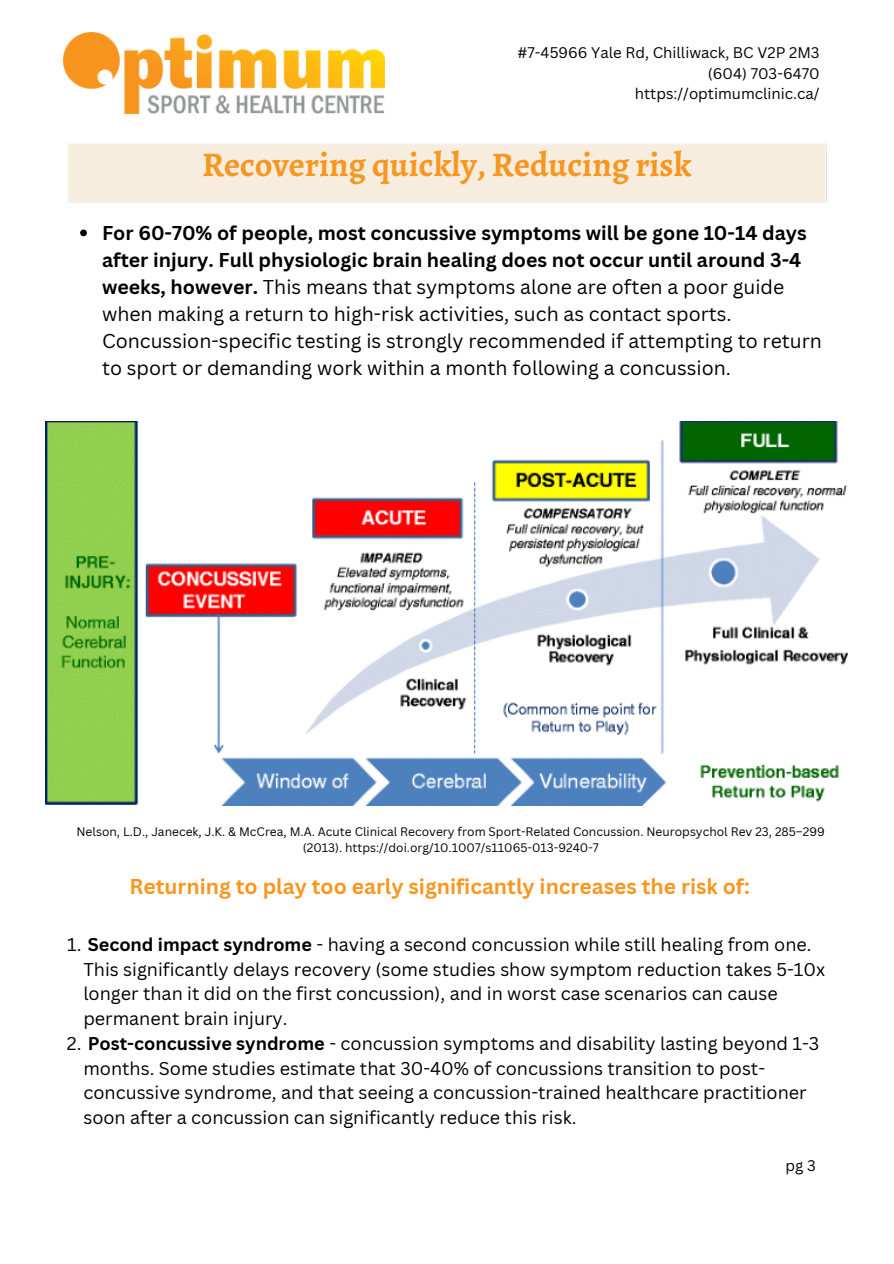
<style>
.page{position:relative;width:894px;height:1264px;background:#fff}
.page>*{position:absolute;margin:0;border:0;box-sizing:border-box;transform-origin:0 0}
.t1{font:700 34.5px "Alegreya";color:#f89720}
.t2{font:700 21px "Canva Sans";color:#f89720}
.t3{font:19.5px/27px "Canva Sans";color:#000}
.t4{font:18px/24.8px "Canva Sans";color:#000}
.t5{font:15px/20.2px "Canva Sans";color:#000;text-align:right}
.t6{font:12px/16px "Canva Sans";color:#000;text-align:center}
.s1{font-weight:700}
</style>
<div class="page">
<div style="left:67px;top:143px;width:759px;height:59px;background:#f6eddf"></div>
<hr style="left:67px;top:144px;width:1px;height:58px;background:#fff">
<hr style="left:825px;top:144px;width:1px;height:58px;background:#fff">
<hr style="left:67px;top:143px;width:759px;height:1px;background:#fff">
<img style="left:63px;top:32px;width:321px;height:81px">
<img style="left:46px;top:421px;width:801px;height:384px">
<svg style="left:80px;top:229px;width:7px;height:7px"></svg>
<p class="t5" style="left:517px;top:42px;width:303px">#7-45966 Yale Rd, Chilliwack, BC V2P 2M3 (604) 703-6470<br>https://optimumclinic.ca/</p>
<h1 class="t1" style="left:202px;top:141px;width:491px">Recovering quickly, Reducing risk</h1>
<p class="t3" style="left:102px;top:218px;width:721px"><span class="s1">For 60-70% of people, most concussive symptoms will be gone 10-14 days after injury. Full physiologic brain healing does not occur until around 3-4 weeks, however.</span> This means that symptoms alone are often a poor guide when making a return to high-risk activities, such as contact sports.<br>Concussion-specific testing is strongly recommended if attempting to return to sport or demanding work within a month following a concussion.</p>
<p class="t6" style="left:76px;top:823px;width:749px">Nelson, L.D., Janecek, J.K. &amp; McCrea, M.A. Acute Clinical Recovery from Sport-Related Concussion. Neuropsychol Rev 23, 285–299 (2013). https://doi.org/10.1007/s11065-013-9240-7</p>
<p class="t2" style="left:129px;top:872px;width:622px">Returning to play too early significantly increases the risk of:</p>
<p class="t4" style="left:83px;top:931px;width:743px;text-indent:-16px">1. <span class="s1">Second impact syndrome</span> - having a second concussion while still healing from one.<br>This significantly delays recovery (some studies show symptom reduction takes 5-10x longer than it did on the first concussion), and in worst case scenarios can cause permanent brain injury.</p>
<p class="t4" style="left:83px;top:1030px;width:737px;text-indent:-16px">2. <span class="s1">Post-concussive syndrome</span> - concussion symptoms and disability lasting beyond 1-3 months. Some studies estimate that 30-40% of concussions transition to post&shy;concussive syndrome, and that seeing a concussion-trained healthcare practitioner soon after a concussion can significantly reduce this risk.</p>
<p class="t5" style="left:785px;top:1155px;width:32px">pg 3</p>
</div>
